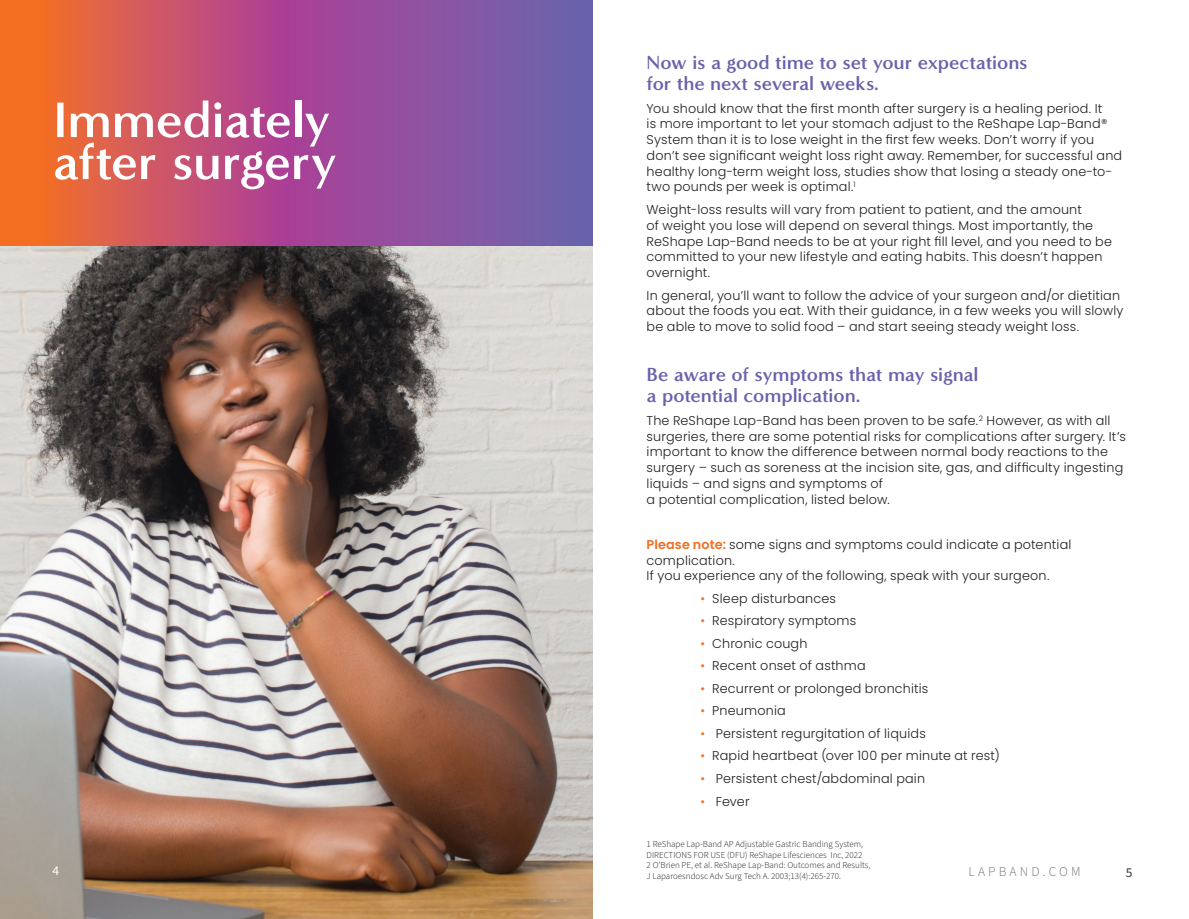
<style>
.page{position:relative;width:1189px;height:919px;background:#fff}
.page>*{position:absolute;margin:0;border:0;box-sizing:border-box;transform-origin:0 0}
.Paragraph_Style_body{font:700 51px/42px "Minerva Modern";letter-spacing:-.01em;color:#fff}
.Paragraph_Style_body-2{font:700 19.5px/21px "Minerva Modern";letter-spacing:-.005em;color:#6862ac}
.t1{font:300 13.5px "Source Sans Pro";letter-spacing:.23em;color:#6e6d71}
.t2{font:13.5px "Source Sans Pro";color:#fff}
.t3{font:13.5px "Source Sans Pro";color:#373835}
.Paragraph_Style_body-3{font:300 12.75px/15.8px "Poppins";letter-spacing:.015em;color:#231f20}
.t4{font:300 9px/10.5px "Source Sans 3";color:#231f20}
.s1{font-weight:600;color:#f36e21}
.s2{color:#f36e21}
</style>
<div class="page">
<img style="left:0;top:246px;width:593px;height:672px">
<svg style="left:0;top:0;width:593px;height:246px;background:#ad567f"></svg>
<p class="Paragraph_Style_body" style="left:53px;top:98px;width:286px">Immediately after surgery</p>
<p class="Paragraph_Style_body-2" style="left:647px;top:52px;width:382px">Now is a good time to set your expectations for the next several weeks.</p>
<p class="Paragraph_Style_body-3" style="left:647px;top:100px;width:477px">You should know that the first month after surgery is a healing period. It<br>is more important to let your stomach adjust to the ReShape Lap-Band® System than it is to lose weight in the first few weeks. Don’t worry if you don’t see significant weight loss right away. Remember, for successful and healthy long-term weight loss, studies show that losing a steady one-to&shy;two pounds per week is optimal.<sup>1</sup></p>
<p class="Paragraph_Style_body-3" style="left:647px;top:202px;width:467px">Weight-loss results will vary from patient to patient, and the amount<br>of weight you lose will depend on several things. Most importantly, the ReShape Lap-Band needs to be at your right fill level, and you need to be committed to your new lifestyle and eating habits. This doesn’t happen overnight.</p>
<p class="Paragraph_Style_body-3" style="left:647px;top:287px;width:478px">In general, you’ll want to follow the advice of your surgeon and/or dietitian about the foods you eat. With their guidance, in a few weeks you will slowly be able to move to solid food – and start seeing steady weight loss.</p>
<p class="Paragraph_Style_body-2" style="left:647px;top:364px;width:333px">Be aware of symptoms that may signal a potential complication.</p>
<p class="Paragraph_Style_body-3" style="left:647px;top:412px;width:481px">The ReShape Lap-Band has been proven to be safe.<sup>2</sup> However, as with all surgeries, there are some potential risks for complications after surgery. It’s important to know the difference between normal body reactions to the surgery – such as soreness at the incision site, gas, and difficulty ingesting liquids – and signs and symptoms of<br>a potential complication, listed below.</p>
<p class="Paragraph_Style_body-3" style="left:647px;top:536px;width:426px"><span class="s1">Please note:</span> some signs and symptoms could indicate a potential complication.<br>If you experience any of the following, speak with your surgeon.</p>
<p class="Paragraph_Style_body-3" style="left:701px;top:590px;width:137px"><span class="s2">•</span> Sleep disturbances</p>
<p class="Paragraph_Style_body-3" style="left:701px;top:613px;width:157px"><span class="s2">•</span> Respiratory symptoms</p>
<p class="Paragraph_Style_body-3" style="left:701px;top:635px;width:108px"><span class="s2">•</span> Chronic cough</p>
<p class="Paragraph_Style_body-3" style="left:701px;top:658px;width:167px"><span class="s2">•</span> Recent onset of asthma</p>
<p class="Paragraph_Style_body-3" style="left:701px;top:680px;width:229px"><span class="s2">•</span> Recurrent or prolonged bronchitis</p>
<p class="Paragraph_Style_body-3" style="left:701px;top:703px;width:87px"><span class="s2">•</span> Pneumonia</p>
<p class="Paragraph_Style_body-3" style="left:701px;top:725px;width:227px"><span class="s2">•</span> Persistent regurgitation of liquids</p>
<p class="Paragraph_Style_body-3" style="left:701px;top:748px;width:301px"><span class="s2">•</span> Rapid heartbeat (over 100 per minute at rest)</p>
<p class="Paragraph_Style_body-3" style="left:701px;top:770px;width:226px"><span class="s2">•</span> Persistent chest/abdominal pain</p>
<p class="Paragraph_Style_body-3" style="left:701px;top:793px;width:51px"><span class="s2">•</span> Fever</p>
<p class="t4" style="left:647px;top:838px;width:218px">1 ReShape Lap-Band AP Adjustable Gastric Banding System,<br>DIRECTIONS FOR USE (DFU) ReShape Lifesciences Inc, 2022</p>
<p class="t4" style="left:647px;top:859px;width:225px">2 O’Brien PE, et al. ReShape Lap-Band: Outcomes and Results,<br>J Laparoesndosc Adv Surg Tech A. 2003;13(4):265-270.</p>
<p class="t2" style="left:53px;top:861px;width:8px">4</p>
<p class="t1" style="left:968px;top:862px;width:114px">LAPBAND.COM</p>
<p class="t3" style="left:1126px;top:863px;width:8px">5</p>
</div>
